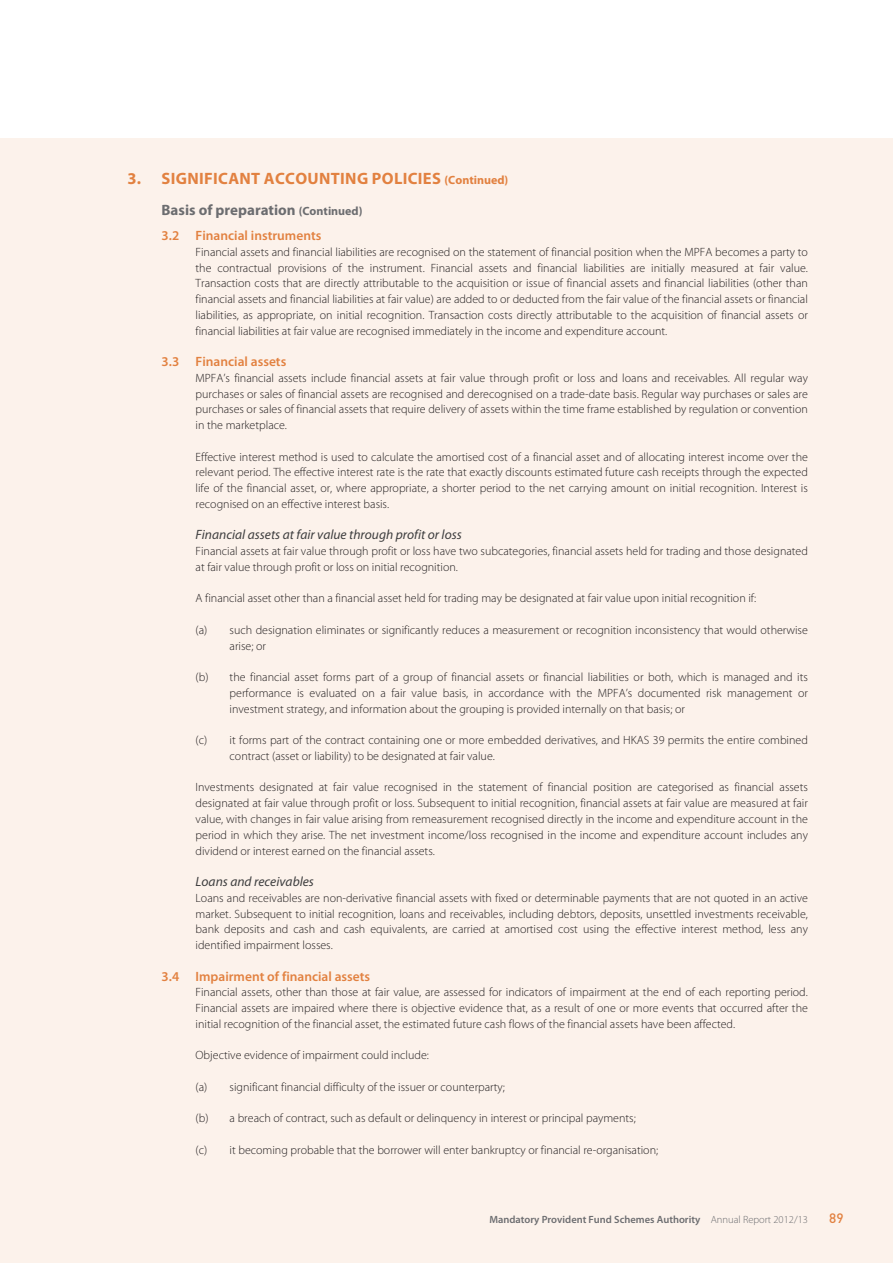
<style>
.page{position:relative;width:893px;height:1263px;background:#fff}
.page>*{position:absolute;margin:0;border:0;box-sizing:border-box;transform-origin:0 0}
.t1{font:700 16.5px "Myriad Pro";letter-spacing:.02em;color:#e28140}
.t2{font:700 15px "Myriad Pro";color:#6c6d70}
.t3{font:600 13.5px "Myriad Pro";color:#e28140}
.t4{font:italic 13.5px "Myriad Pro";color:#3e3e3f}
.t5{font:500 13.5px "DIN Pro";color:#e28140}
.t6{font:300 12px/15.8px "Myriad Pro";color:#231f20;text-align:justify}
.t7{font:600 10.5px "Myriad Pro";color:#6c6d70}
.s1{font-size:12px}
.s2{font-weight:300}
</style>
<div class="page">
<div style="left:0;top:138px;width:893px;height:1125px;background:#fcf2eb"></div>
<h1 class="t1" style="left:128px;top:172px;width:382px">3. SIGNIFICANT ACCOUNTING POLICIES <span class="s1">(Continued)</span></h1>
<p class="t2" style="left:162px;top:204px;width:202px">Basis of preparation <span class="s1">(Continued)</span></p>
<p class="t3" style="left:162px;top:231px;width:161px">3.2 Financial instruments</p>
<p class="t6" style="left:196px;top:245px;width:614px">Financial assets and financial liabilities are recognised on the statement of financial position when the MPFA becomes a party to the contractual provisions of the instrument. Financial assets and financial liabilities are initially measured at fair value.<br>Transaction costs that are directly attributable to the acquisition or issue of financial assets and financial liabilities (other than financial assets and financial liabilities at fair value) are added to or deducted from the fair value of the financial assets or financial liabilities, as appropriate, on initial recognition. Transaction costs directly attributable to the acquisition of financial assets or financial liabilities at fair value are recognised immediately in the income and expenditure account.</p>
<p class="t3" style="left:162px;top:357px;width:126px">3.3 Financial assets</p>
<p class="t6" style="left:196px;top:371px;width:614px">MPFA’s financial assets include financial assets at fair value through profit or loss and loans and receivables. All regular way purchases or sales of financial assets are recognised and derecognised on a trade-date basis. Regular way purchases or sales are purchases or sales of financial assets that require delivery of assets within the time frame established by regulation or convention in the marketplace.</p>
<p class="t6" style="left:196px;top:450px;width:614px">Effective interest method is used to calculate the amortised cost of a financial asset and of allocating interest income over the relevant period. The effective interest rate is the rate that exactly discounts estimated future cash receipts through the expected life of the financial asset, or, where appropriate, a shorter period to the net carrying amount on initial recognition. Interest is recognised on an effective interest basis.</p>
<p class="t4" style="left:196px;top:530px;width:268px">Financial assets at fair value through profit or loss</p>
<p class="t6" style="left:196px;top:544px;width:614px">Financial assets at fair value through profit or loss have two subcategories, financial assets held for trading and those designated at fair value through profit or loss on initial recognition.</p>
<p class="t6" style="left:196px;top:592px;width:562px">A financial asset other than a financial asset held for trading may be designated at fair value upon initial recognition if:</p>
<p class="t6" style="left:230px;top:623px;width:580px;text-indent:-34px">(a) such designation eliminates or significantly reduces a measurement or recognition inconsistency that would otherwise arise; or</p>
<p class="t6" style="left:230px;top:670px;width:580px;text-indent:-34px">(b) the financial asset forms part of a group of financial assets or financial liabilities or both, which is managed and its performance is evaluated on a fair value basis, in accordance with the MPFA’s documented risk management or investment strategy, and information about the grouping is provided internally on that basis; or</p>
<p class="t6" style="left:230px;top:733px;width:580px;text-indent:-34px">(c) it forms part of the contract containing one or more embedded derivatives, and HKAS 39 permits the entire combined contract (asset or liability) to be designated at fair value.</p>
<p class="t6" style="left:196px;top:781px;width:614px">Investments designated at fair value recognised in the statement of financial position are categorised as financial assets designated at fair value through profit or loss. Subsequent to initial recognition, financial assets at fair value are measured at fair value, with changes in fair value arising from remeasurement recognised directly in the income and expenditure account in the period in which they arise. The net investment income/loss recognised in the income and expenditure account includes any dividend or interest earned on the financial assets.</p>
<p class="t4" style="left:196px;top:876px;width:120px">Loans and receivables</p>
<p class="t6" style="left:196px;top:891px;width:614px">Loans and receivables are non-derivative financial assets with fixed or determinable payments that are not quoted in an active market. Subsequent to initial recognition, loans and receivables, including debtors, deposits, unsettled investments receivable, bank deposits and cash and cash equivalents, are carried at amortised cost using the effective interest method, less any identified impairment losses.</p>
<p class="t3" style="left:162px;top:971px;width:210px">3.4 Impairment of financial assets</p>
<p class="t6" style="left:196px;top:985px;width:614px">Financial assets, other than those at fair value, are assessed for indicators of impairment at the end of each reporting period.<br>Financial assets are impaired where there is objective evidence that, as a result of one or more events that occurred after the initial recognition of the financial asset, the estimated future cash flows of the financial assets have been affected.</p>
<p class="t6" style="left:196px;top:1048px;width:235px">Objective evidence of impairment could include:</p>
<p class="t6" style="left:196px;top:1080px;width:311px">(a) significant financial difficulty of the issuer or counterparty;</p>
<p class="t6" style="left:196px;top:1111px;width:442px">(b) a breach of contract, such as default or delinquency in interest or principal payments;</p>
<p class="t6" style="left:196px;top:1143px;width:464px">(c) it becoming probable that the borrower will enter bankruptcy or financial re-organisation;</p>
<p class="t7" style="left:489px;top:1215px;width:320px">Mandatory Provident Fund Schemes Authority <span class="s2">Annual Report 2012/13</span></p>
<p class="t5" style="left:829px;top:1213px;width:16px">89</p>
</div>
